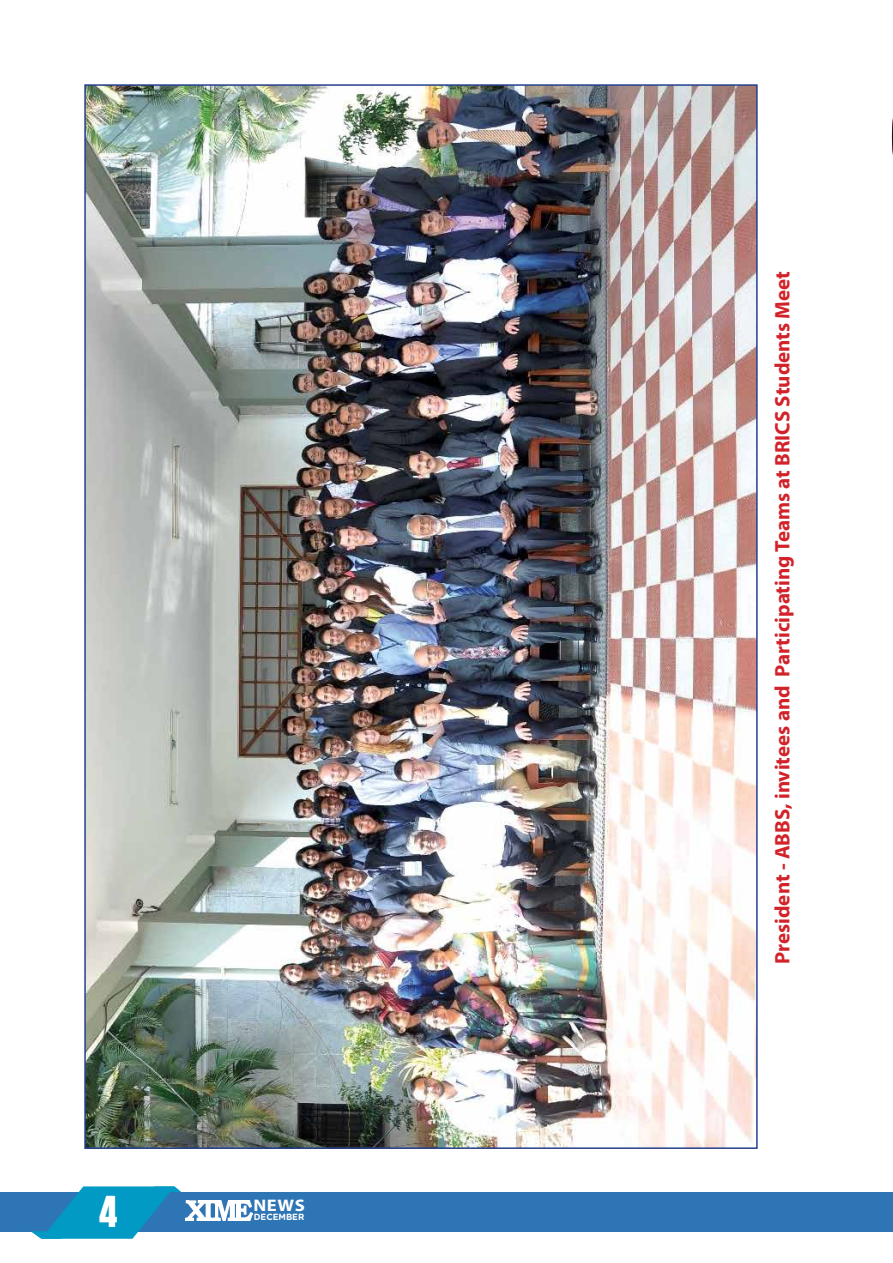
<style>
.page{position:relative;width:893px;height:1263px;background:#fff}
.page>*{position:absolute;margin:0;border:0;box-sizing:border-box;transform-origin:0 0}
.t1{font:39px "Aurora";color:#fff}
.t2{font:700 21px "Myriad Pro";color:#d2232a}
.t3{font:700 16.8px "Myriad Pro";color:#fff;scale:1.12 1}
.t4{font:700 9px "Gotham Rounded";color:#fff;scale:.96 1}
</style>
<div class="page">
<img style="left:892px;top:118px;width:1px;height:37px">
<img style="left:87px;top:87px;width:668px;height:1059px">
<div style="left:0;top:1192px;width:893px;height:39px;background:#2e75b5"></div>
<svg style="left:30px;top:1186px;width:155px;height:53px"></svg>
<img style="left:185px;top:1200px;width:68px;height:20px">
<h1 class="t1" style="left:98px;top:1187px;width:23px">4</h1>
<p class="t3" style="left:253px;top:1195px;width:47px">NEWS</p>
<p class="t4" style="left:254px;top:1210px;width:54px">DECEMBER</p>
<p class="t2" style="left:769px;top:964px;width:694px;rotate:-90deg">PRESIDENT - ABBS, INVITEES AND PARTICIPATING TEAMS AT BRICS STUDENTS MEET</p>
</div>
